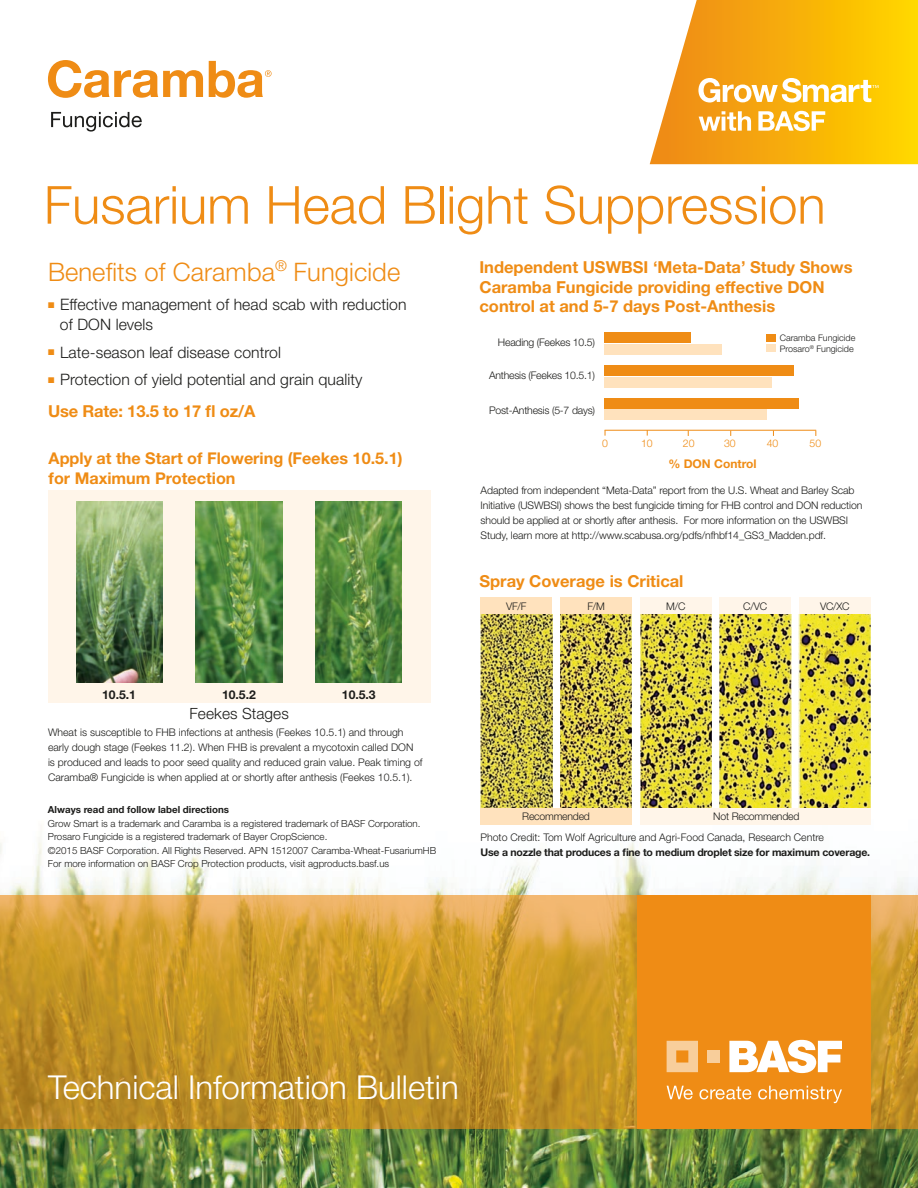
<style>
.page{position:relative;width:918px;height:1188px;background:#fff}
.page>*{position:absolute;margin:0;border:0;box-sizing:border-box;transform-origin:0 0}
.t1{font:300 52.5px "Helvetica Neue";color:#ef8c15}
.t2{font:300 33px "Helvetica Neue";color:#fff}
.t3{font:300 25.5px "Helvetica Neue";letter-spacing:.005em;color:#ef8c15}
.t4{font:700 16.5px/19.5px "Helvetica Neue";color:#ef8c15}
.t5{font:700 16.2px/19.2px "Helvetica Neue";color:#ef8c15}
.t6{font:300 15.75px/20.2px "Helvetica Neue";letter-spacing:.005em;color:#1c1c1a}
.t7{font:300 15.45px "Helvetica Neue";letter-spacing:.005em;color:#1c1c1a}
.t8{font:700 12.15px "Helvetica Neue";color:#1c1c1a}
.t9{font:700 12px "Helvetica Neue";color:#ef8c15}
.t10{font:300 10.5px/15px "Helvetica Neue";letter-spacing:-.01em;color:#1c1c1a}
.t11{font:700 10.5px "Helvetica Neue";letter-spacing:-.02em;color:#1c1c1a}
.t12{font:300 10.5px "Helvetica Neue";color:#ef8c15}
.t13{font:300 9.75px/13.5px "Helvetica Neue";color:#1c1c1a}
.t14{font:700 9.75px "Helvetica Neue";color:#1c1c1a}
.t15{font:300 9px/10.4px "Helvetica Neue";color:#1c1c1a}
.s1{color:#ef8c15}
</style>
<div class="page">
<img style="left:0;top:613px;width:918px;height:575px">
<div style="left:49px;top:490px;width:382px;height:213px;background:#fff5e9"></div>
<svg style="left:48px;top:60px;width:155px;height:38px"></svg>
<svg style="left:51px;top:112px;width:91px;height:20px"></svg>
<svg style="left:209px;top:61px;width:63px;height:37px"></svg>
<img style="left:76px;top:502px;width:86px;height:181px">
<img style="left:196px;top:502px;width:86px;height:181px">
<img style="left:316px;top:502px;width:86px;height:181px">
<svg style="left:650px;top:0;width:268px;height:164px;background:#f8ba22"></svg>
<svg style="left:0;top:895px;width:918px;height:233px;background:#c9972d"></svg>
<div style="left:637px;top:895px;width:234px;height:233px;background:#ef8c15"></div>
<svg style="left:667px;top:1041px;width:31px;height:31px"></svg>
<div style="left:708px;top:1050px;width:12px;height:13px;background:#f8ce9b"></div>
<svg style="left:729px;top:1040px;width:113px;height:33px"></svg>
<svg style="left:667px;top:1086px;width:26px;height:13px"></svg>
<svg style="left:700px;top:1087px;width:51px;height:12px"></svg>
<svg style="left:758px;top:1086px;width:84px;height:17px"></svg>
<svg style="left:698px;top:78px;width:180px;height:25px"></svg>
<svg style="left:699px;top:111px;width:52px;height:20px"></svg>
<svg style="left:758px;top:111px;width:67px;height:20px"></svg>
<div style="left:604px;top:398px;width:194px;height:10px;background:#ef8c15"></div>
<hr style="left:605px;top:430px;width:211px;height:1px;background:#ef8c15">
<div style="left:604px;top:332px;width:87px;height:10px;background:#ef8c15"></div>
<div style="left:604px;top:366px;width:190px;height:10px;background:#ef8c15"></div>
<div style="left:604px;top:344px;width:117px;height:10px;background:#ffe2bd"></div>
<div style="left:604px;top:377px;width:167px;height:11px;background:#ffe2bd"></div>
<div style="left:604px;top:410px;width:163px;height:10px;background:#ffe2bd"></div>
<div style="left:767px;top:345px;width:9px;height:7px;background:#ffe2bd"></div>
<div style="left:767px;top:334px;width:9px;height:8px;background:#ef8c15"></div>
<div style="left:640px;top:597px;width:72px;height:17px;background:#fff5e9"></div>
<div style="left:481px;top:597px;width:71px;height:17px;background:#ffe2bd"></div>
<div style="left:560px;top:597px;width:72px;height:17px;background:#ffe2bd"></div>
<img style="left:481px;top:614px;width:71px;height:194px">
<div style="left:719px;top:597px;width:72px;height:20px;background:#fff5e9"></div>
<div style="left:799px;top:597px;width:72px;height:17px;background:#fff5e9"></div>
<img style="left:561px;top:614px;width:71px;height:194px">
<img style="left:640px;top:614px;width:72px;height:194px">
<img style="left:719px;top:614px;width:72px;height:194px">
<img style="left:799px;top:614px;width:72px;height:194px">
<div style="left:481px;top:808px;width:151px;height:17px;background:#ffe2bd"></div>
<div style="left:640px;top:808px;width:231px;height:17px;background:#fff5e9"></div>
<h1 class="t1" style="left:44px;top:173px;width:783px">Fusarium Head Blight Suppression</h1>
<h3 class="t3" style="left:48px;top:256px;width:354px">Benefits of Caramba<sup>®</sup> Fungicide</h3>
<h3 class="t6" style="left:60px;top:294px;width:348px;text-indent:-12px"><span class="s1">■</span> Effective management of head scab with reduction of DON levels</h3>
<h3 class="t6" style="left:48px;top:342px;width:234px"><span class="s1">■</span> Late-season leaf disease control</h3>
<h3 class="t6" style="left:48px;top:369px;width:316px"><span class="s1">■</span> Protection of yield potential and grain quality</h3>
<h3 class="t4" style="left:48px;top:401px;width:209px">Use Rate: 13.5 to 17 fl oz/A</h3>
<h3 class="t4" style="left:479px;top:257px;width:375px">Independent USWBSI ‘Meta-Data’ Study Shows<br>Caramba Fungicide providing effective DON control at and 5-7 days Post-Anthesis</h3>
<p class="t10" style="left:498px;top:335px;width:99px">Heading (Feekes 10.5)</p>
<p class="t10" style="left:489px;top:367px;width:108px">Anthesis (Feekes 10.5.1)</p>
<p class="t10" style="left:489px;top:402px;width:108px">Post-Anthesis (5-7 days)</p>
<p class="t12" style="left:602px;top:437px;width:7px">0</p>
<p class="t12" style="left:641px;top:437px;width:13px">10</p>
<p class="t12" style="left:683px;top:437px;width:13px">20</p>
<p class="t12" style="left:724px;top:437px;width:13px">30</p>
<p class="t10" style="left:481px;top:483px;width:383px">Adapted from independent “Meta-Data” report from the U.S. Wheat and Barley Scab Initiative (USWBSI) shows the best fungicide timing for FHB control and DON reduction should be applied at or shortly after anthesis. For more information on the USWBSI Study, learn more at http://www.scabusa.org/pdfs/nfhbf14_GS3_Madden.pdf.</p>
<p class="t15" style="left:780px;top:333px;width:77px">Caramba Fungicide<br>Prosaro<sup>®</sup> Fungicide</p>
<p class="t12" style="left:767px;top:437px;width:13px">40</p>
<p class="t12" style="left:810px;top:437px;width:13px">50</p>
<h3 class="t5" style="left:49px;top:449px;width:355px">Apply at the Start of Flowering (Feekes 10.5.1) for Maximum Protection</h3>
<p class="t9" style="left:668px;top:457px;width:90px">% DON Control</p>
<h3 class="t4" style="left:479px;top:571px;width:206px">Spray Coverage is Critical</h3>
<p class="t8" style="left:102px;top:687px;width:35px">10.5.1</p>
<p class="t8" style="left:222px;top:687px;width:35px">10.5.2</p>
<p class="t8" style="left:342px;top:687px;width:35px">10.5.3</p>
<h3 class="t7" style="left:190px;top:704px;width:101px">Feekes Stages</h3>
<p class="t10" style="left:48px;top:725px;width:376px">Wheat is susceptible to FHB infections at anthesis (Feekes 10.5.1) and through early dough stage (Feekes 11.2). When FHB is prevalent a mycotoxin called DON is produced and leads to poor seed quality and reduced grain value. Peak timing of Caramba® Fungicide is when applied at or shortly after anthesis (Feekes 10.5.1).</p>
<p class="t14" style="left:48px;top:804px;width:183px">Always read and follow label directions</p>
<p class="t13" style="left:48px;top:816px;width:390px">Grow Smart is a trademark and Caramba is a registered trademark of BASF Corporation.<br>Prosaro Fungicide is a registered trademark of Bayer CropScience.<br>©2015 BASF Corporation. All Rights Reserved. APN 1512007 Caramba-Wheat-FusariumHB For more information on BASF Crop Protection products, visit agproducts.basf.us</p>
<p class="t10" style="left:506px;top:598px;width:22px">VF/F</p>
<p class="t10" style="left:587px;top:598px;width:19px">F/M</p>
<p class="t10" style="left:666px;top:598px;width:21px">M/C</p>
<p class="t10" style="left:743px;top:598px;width:25px">C/VC</p>
<p class="t10" style="left:820px;top:598px;width:31px">VC/XC</p>
<p class="t10" style="left:522px;top:809px;width:69px">Recommended</p>
<p class="t10" style="left:713px;top:809px;width:88px">Not Recommended</p>
<p class="t10" style="left:481px;top:830px;width:345px">Photo Credit: Tom Wolf Agriculture and Agri-Food Canada, Research Centre</p>
<p class="t11" style="left:481px;top:846px;width:391px">Use a nozzle that produces a fine to medium droplet size for maximum coverage.</p>
<h2 class="t2" style="left:48px;top:1067px;width:412px">Technical Information Bulletin</h2>
</div>
